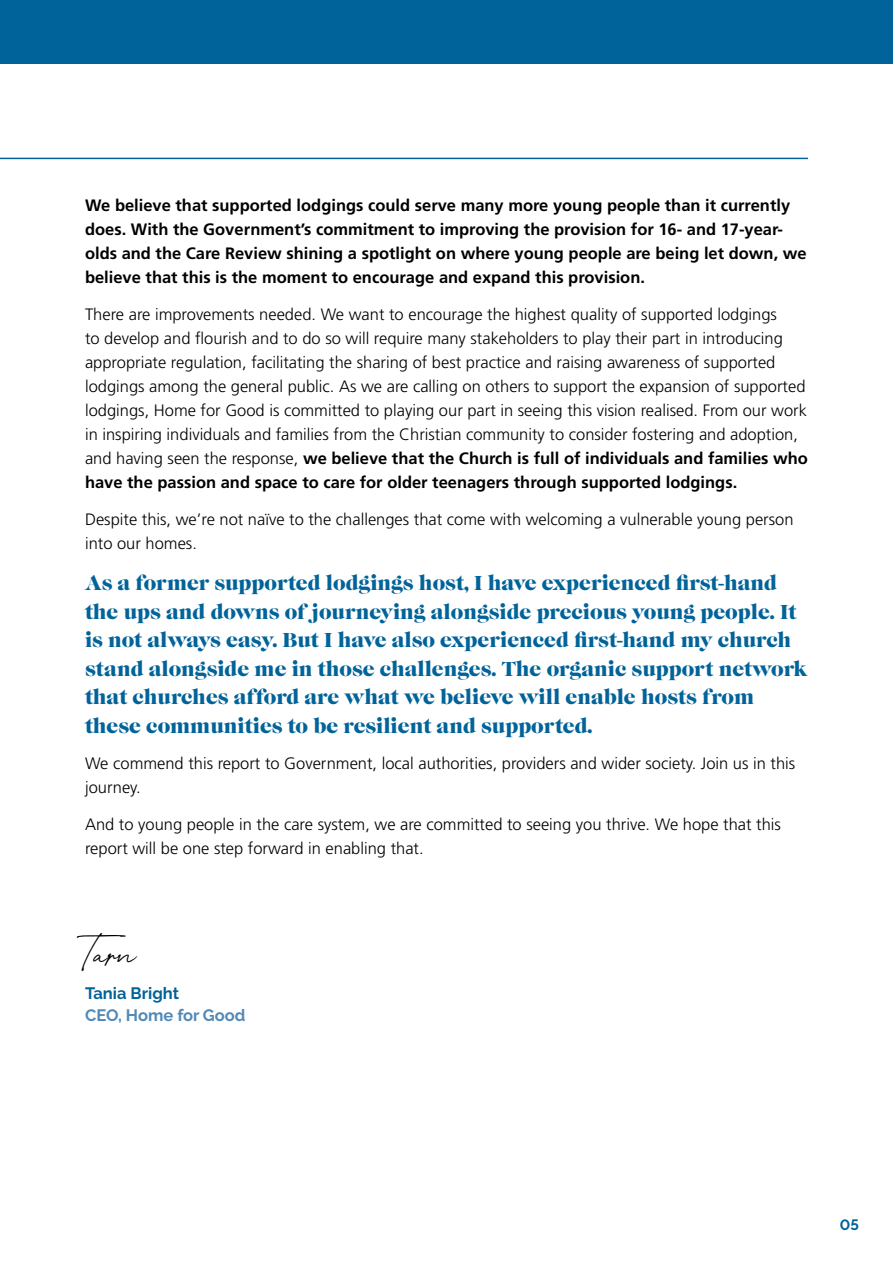
<style>
.page{position:relative;width:893px;height:1263px;background:#fff}
.page>*{position:absolute;margin:0;border:0;box-sizing:border-box;transform-origin:0 0}
.t1{font:21px/28.5px "Caslon Graphique";color:#006399}
.t2{font:18px "Spanish Signature";color:#000}
.t3{font:300 16.5px/24px "Frutiger LT Std";color:#000}
.t4{font:700 16.5px/24px "Frutiger LT Std";color:#000}
.t5{font:700 16.5px "Raleway";color:#5189b7}
.t6{font:700 16.5px "Raleway";color:#006399}
.t7{font:700 15px "Raleway";color:#006399}
.s1{font-weight:700}
</style>
<div class="page">
<hr style="left:0;top:158px;width:808px;height:1px;background:#006399">
<div style="left:0;top:0;width:893px;height:64px;background:#006399"></div>
<p class="t4" style="left:85px;top:194px;width:723px">We believe that supported lodgings could serve many more young people than it currently does. With the Government’s commitment to improving the provision for 16- and 17-year&shy;olds and the Care Review shining a spotlight on where young people are being let down, we believe that this is the moment to encourage and expand this provision.</p>
<p class="t3" style="left:85px;top:302px;width:724px">There are improvements needed. We want to encourage the highest quality of supported lodgings<br>to develop and flourish and to do so will require many stakeholders to play their part in introducing appropriate regulation, facilitating the sharing of best practice and raising awareness of supported lodgings among the general public. As we are calling on others to support the expansion of supported lodgings, Home for Good is committed to playing our part in seeing this vision realised. From our work in inspiring individuals and families from the Christian community to consider fostering and adoption, and having seen the response, <span class="s1">we believe that the Church is full of individuals and families who have the passion and space to care for older teenagers through supported lodgings.</span></p>
<p class="t3" style="left:85px;top:507px;width:710px">Despite this, we’re not naïve to the challenges that come with welcoming a vulnerable young person into our homes.</p>
<p class="t1" style="left:85px;top:569px;width:724px">As a former supported lodgings host, I have experienced first-hand the ups and downs of journeying alongside precious young people. It is not always easy. But I have also experienced first-hand my church stand alongside me in those challenges. The organic support network that churches afford are what we believe will enable hosts from these communities to be resilient and supported.</p>
<p class="t3" style="left:85px;top:752px;width:712px">We commend this report to Government, local authorities, providers and wider society. Join us in this journey.</p>
<p class="t3" style="left:85px;top:812px;width:697px">And to young people in the care system, we are committed to seeing you thrive. We hope that this report will be one step forward in enabling that.</p>
<p class="t2" style="left:83px;top:948px;width:53px">Tarn</p>
<p class="t6" style="left:85px;top:983px;width:95px">Tania Bright</p>
<p class="t5" style="left:85px;top:1006px;width:162px">CEO, Home for Good</p>
<p class="t7" style="left:840px;top:1216px;width:21px">05</p>
</div>
